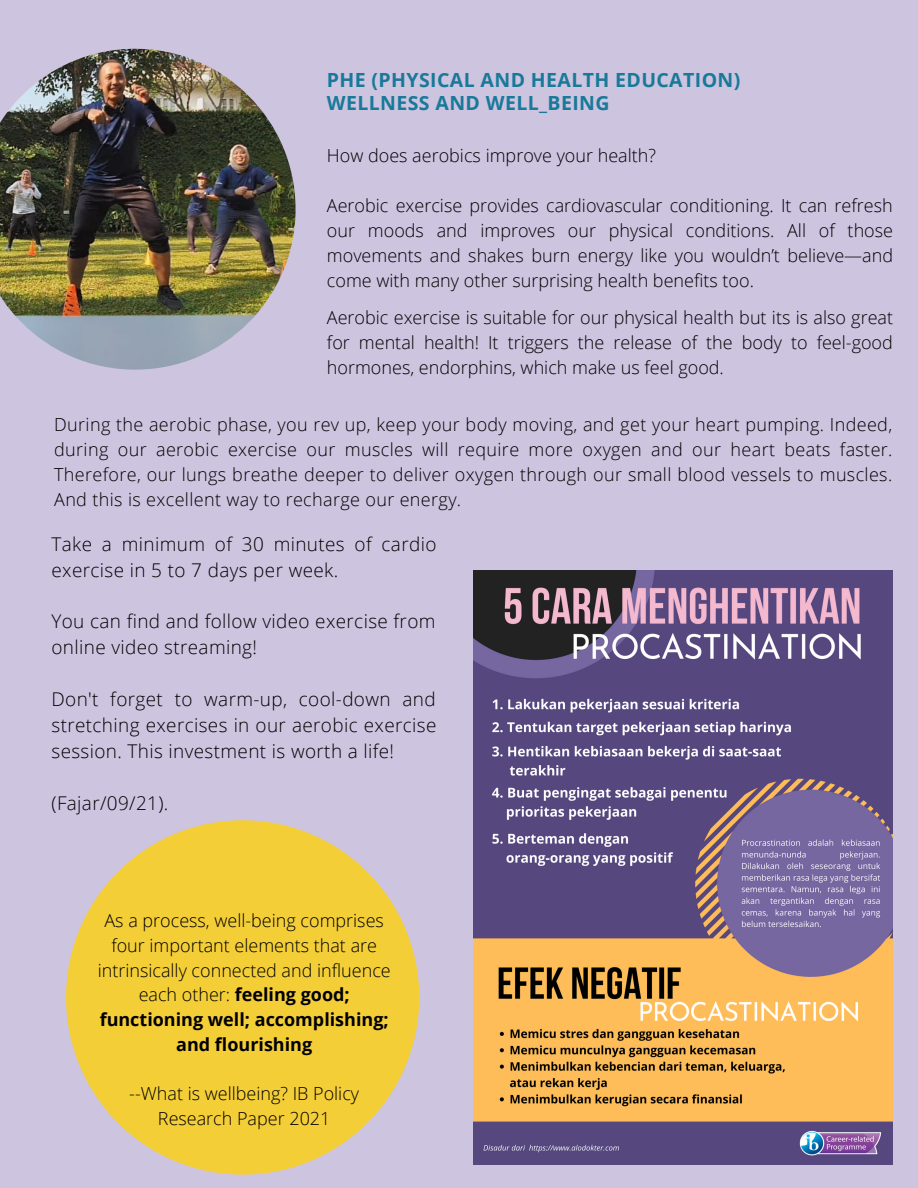
<style>
.page{position:relative;width:918px;height:1188px;background:#cdc4e0}
.page>*{position:absolute;margin:0;border:0;box-sizing:border-box;transform-origin:0 0}
.t1{font:700 19.5px "Open Sans";letter-spacing:.02em;color:#197999}
.t2{font:300 18.9px/25.8px "Open Sans";letter-spacing:.02em;color:#000}
.t3{font:300 18px/25px "Open Sans";color:#000;text-align:justify}
.s1{font-weight:700}
</style>
<div class="page">
<img style="left:0;top:49px;width:296px;height:321px">
<img style="left:473px;top:571px;width:420px;height:593px">
<svg style="left:66px;top:820px;width:353px;height:355px;fill:#f4ce37"></svg>
<p class="t1" style="left:327px;top:66px;width:415px">PHE (PHYSICAL AND HEALTH EDUCATION)</p>
<p class="t1" style="left:327px;top:90px;width:284px">WELLNESS AND WELL_BEING</p>
<p class="t3" style="left:327px;top:142px;width:331px">How does aerobics improve your health?</p>
<p class="t3" style="left:327px;top:192px;width:568px">Aerobic exercise provides cardiovascular conditioning. It can refresh our moods and improves our physical conditions. All of those movements and shakes burn energy like you wouldn’t believe—and come with many other surprising health benefits too.</p>
<p class="t3" style="left:327px;top:305px;width:568px">Aerobic exercise is suitable for our physical health but its is also great for mental health! It triggers the release of the body to feel-good hormones, endorphins, which make us feel good.</p>
<p class="t3" style="left:54px;top:411px;width:840px">During the aerobic phase, you rev up, keep your body moving, and get your heart pumping. Indeed, during our aerobic exercise our muscles will require more oxygen and our heart beats faster.<br>Therefore, our lungs breathe deeper to deliver oxygen through our small blood vessels to muscles.<br>And this is excellent way to recharge our energy.</p>
<p class="t2" style="left:52px;top:531px;width:386px">Take a minimum of 30 minutes of cardio exercise in 5 to 7 days per week.</p>
<p class="t2" style="left:52px;top:608px;width:386px">You can find and follow video exercise from online video streaming!</p>
<p class="t2" style="left:52px;top:686px;width:386px;text-align:justify">Don't forget to warm-up, cool-down and stretching exercises in our aerobic exercise session. This investment is worth a life!</p>
<p class="t2" style="left:52px;top:789px;width:118px">(Fajar/09/21).</p>
<p class="t3" style="left:98px;top:908px;width:295px;text-align:center">As a process, well-being comprises four important elements that are intrinsically connected and influence each other: <span class="s1">feeling good; functioning well; accomplishing; and flourishing</span></p>
<p class="t3" style="left:129px;top:1081px;width:231px;text-align:center">--What is wellbeing? IB Policy<br>Research Paper 2021</p>
</div>
